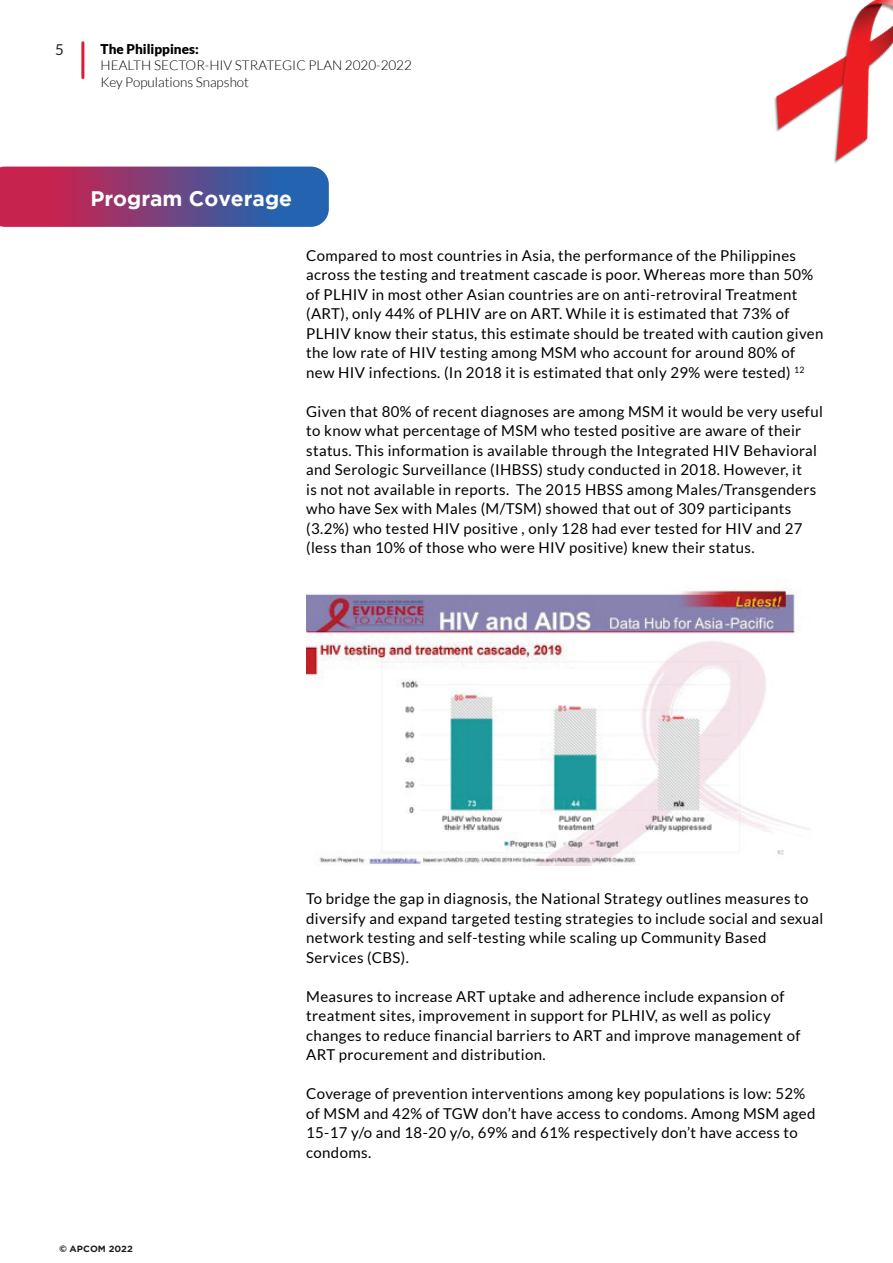
<style>
.page{position:relative;width:893px;height:1263px;background:#fff}
.page>*{position:absolute;margin:0;border:0;box-sizing:border-box;transform-origin:0 0}
.t1{font:700 21px "Gotham";color:#fff}
.t2{font:15px/19.5px "Lato";letter-spacing:.025em;color:#000}
.t3{font:15px "Lato";color:#231f20}
.t4{font:300 13.5px/16.2px "Lato";color:#000}
.t5{font:900 13.5px "Lato";color:#000}
.t6{font:700 9px "Gotham";color:#231f20}
.s1{font-family:"Lato"}
</style>
<div class="page">
<hr style="left:81px;top:43px;width:3px;height:35px;background:#dc1a32">
<img style="left:774px;top:0;width:119px;height:163px">
<svg style="left:0;top:167px;width:329px;height:60px;background:#77447f"></svg>
<img style="left:306px;top:588px;width:504px;height:277px">
<p class="t3" style="left:55px;top:41px;width:10px">5</p>
<p class="t5" style="left:101px;top:41px;width:100px">The Philippines:</p>
<p class="t4" style="left:101px;top:58px;width:313px">HEALTH SECTOR-HIV STRATEGIC PLAN 2020-2022<br>Key Populations Snapshot</p>
<h1 class="t1" style="left:90px;top:187px;width:203px">Program Coverage</h1>
<p class="t2" style="left:306px;top:246px;width:519px">Compared to most countries in Asia, the performance of the Philippines across the testing and treatment cascade is poor. Whereas more than 50% of PLHIV in most other Asian countries are on anti-retroviral Treatment (ART), only 44% of PLHIV are on ART. While it is estimated that 73% of PLHIV know their status, this estimate should be treated with caution given the low rate of HIV testing among MSM who account for around 80% of new HIV infections. (In 2018 it is estimated that only 29% were tested) <sup>12</sup></p>
<p class="t2" style="left:306px;top:402px;width:518px">Given that 80% of recent diagnoses are among MSM it would be very useful to know what percentage of MSM who tested positive are aware of their status. This information is available through the Integrated HIV Behavioral and Serologic Surveillance (IHBSS) study conducted in 2018. However, it<br>is not not available in reports. The 2015 HBSS among Males/Transgenders who have Sex with Males (M/TSM) showed that out of 309 participants (3.2%) who tested HIV positive , only 128 had ever tested for HIV and 27 (less than 10% of those who were HIV positive) knew their status.</p>
<p class="t2" style="left:306px;top:889px;width:519px">To bridge the gap in diagnosis, the National Strategy outlines measures to diversify and expand targeted testing strategies to include social and sexual network testing and self-testing while scaling up Community Based Services (CBS).</p>
<p class="t2" style="left:306px;top:987px;width:496px">Measures to increase ART uptake and adherence include expansion of treatment sites, improvement in support for PLHIV, as well as policy changes to reduce financial barriers to ART and improve management of ART procurement and distribution.</p>
<p class="t2" style="left:306px;top:1084px;width:511px">Coverage of prevention interventions among key populations is low: 52% of MSM and 42% of TGW don’t have access to condoms. Among MSM aged 15-17 y/o and 18-20 y/o, 69% and 61% respectively don’t have access to condoms.</p>
<p class="t6" style="left:60px;top:1243px;width:75px"><span class="s1">©</span> APCOM 2022</p>
</div>
